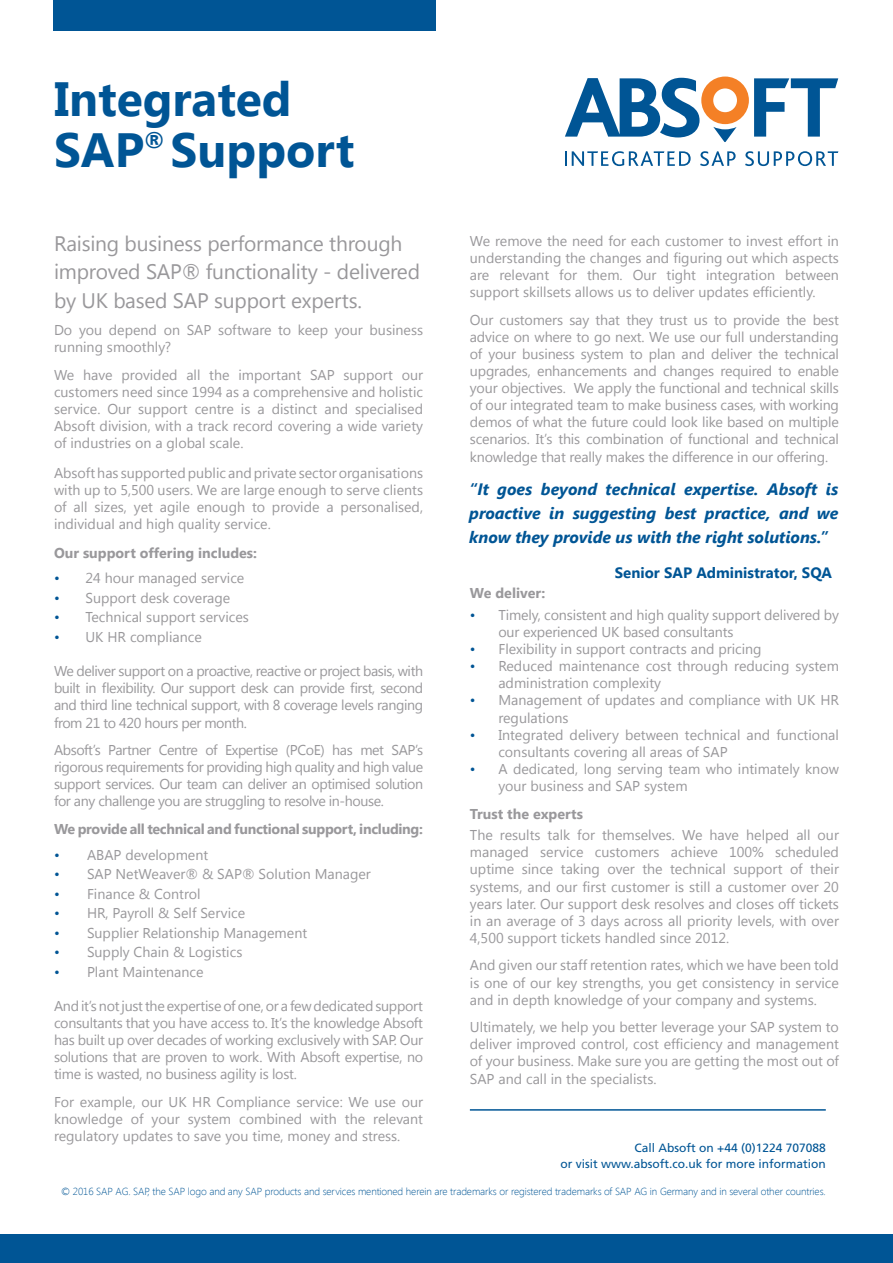
<style>
.page{position:relative;width:893px;height:1263px;background:#fff}
.page>*{position:absolute;margin:0;border:0;box-sizing:border-box;transform-origin:0 0}
.t1{font:700 48px "Segoe UI";color:#005595}
.t2{font:700 22.5px "Segoe UI";color:#005595}
.t3{font:21px/28.5px "Segoe UI";letter-spacing:-.01em;color:#99989b}
.t4{font:italic 700 16.5px/24px "Segoe UI";color:#005595;text-align:justify}
.t5{font:700 15px "Segoe UI";color:#005595}
.t6{font:14.25px/17.1px "Segoe UI";color:#99989b;text-align:justify}
.t7{font:700 14.25px "Segoe UI";color:#99989b}
.t8{font:700 14.25px "Segoe UI";letter-spacing:-.02em;color:#99989b}
.t9{font:12px/16px "Frutiger";color:#005595;text-align:right}
.t10{font:300 10.2px "Segoe UI";letter-spacing:-.01em;color:#005595}
.s1{color:#005595}
</style>
<div class="page">
<div style="left:0;top:1235px;width:893px;height:28px;background:#005595"></div>
<div style="left:53px;top:0;width:382px;height:31px;background:#005595"></div>
<hr style="left:470px;top:1109px;width:356px;height:2px;background:#005595">
<svg style="left:565px;top:77px;width:273px;height:65px"></svg>
<svg style="left:565px;top:151px;width:126px;height:15px"></svg>
<svg style="left:700px;top:151px;width:36px;height:15px"></svg>
<svg style="left:745px;top:151px;width:93px;height:15px"></svg>
<p class="t1" style="left:54px;top:64px;width:239px">Integrated</p>
<p class="t1" style="left:54px;top:115px;width:302px">SAP Support</p>
<p class="t2" style="left:145px;top:124px;width:21px">®</p>
<p class="t3" style="left:54px;top:228px;width:368px">Raising business performance through improved SAP® functionality - delivered by UK based SAP support experts.</p>
<p class="t6" style="left:54px;top:321px;width:371px">Do you depend on SAP software to keep your business running smoothly?</p>
<p class="t6" style="left:54px;top:366px;width:371px">We have provided all the important SAP support our customers need since 1994 as a comprehensive and holistic service. Our support centre is a distinct and specialised Absoft division, with a track record covering a wide variety of industries on a global scale.</p>
<p class="t6" style="left:54px;top:463px;width:371px">Absoft has supported public and private sector organisations with up to 5,500 users. We are large enough to serve clients of all sizes, yet agile enough to provide a personalised, individual and high quality service.</p>
<p class="t7" style="left:54px;top:543px;width:204px">Our support offering includes:</p>
<p class="t6" style="left:54px;top:569px;width:192px"><span class="s1">•</span> 24 hour managed service</p>
<p class="t6" style="left:54px;top:589px;width:178px"><span class="s1">•</span> Support desk coverage</p>
<p class="t6" style="left:54px;top:608px;width:196px"><span class="s1">•</span> Technical support services</p>
<p class="t6" style="left:54px;top:628px;width:149px"><span class="s1">•</span> UK HR compliance</p>
<p class="t6" style="left:54px;top:662px;width:371px">We deliver support on a proactive, reactive or project basis, with built in flexibility. Our support desk can provide first, second and third line technical support, with 8 coverage levels ranging from 21 to 420 hours per month.</p>
<p class="t6" style="left:54px;top:741px;width:371px">Absoft’s Partner Centre of Expertise (PCoE) has met SAP’s rigorous requirements for providing high quality and high value support services. Our team can deliver an optimised solution for any challenge you are struggling to resolve in-house.</p>
<p class="t8" style="left:54px;top:819px;width:371px">We provide all technical and functional support, including:</p>
<p class="t6" style="left:54px;top:845px;width:156px"><span class="s1">•</span> ABAP development</p>
<p class="t6" style="left:54px;top:865px;width:318px"><span class="s1">•</span> SAP NetWeaver® &amp; SAP® Solution Manager</p>
<p class="t6" style="left:54px;top:884px;width:148px"><span class="s1">•</span> Finance &amp; Control</p>
<p class="t6" style="left:54px;top:904px;width:193px"><span class="s1">•</span> HR, Payroll &amp; Self Service</p>
<p class="t6" style="left:54px;top:923px;width:255px"><span class="s1">•</span> Supplier Relationship Management</p>
<p class="t6" style="left:54px;top:943px;width:190px"><span class="s1">•</span> Supply Chain &amp; Logistics</p>
<p class="t6" style="left:54px;top:962px;width:151px"><span class="s1">•</span> Plant Maintenance</p>
<p class="t6" style="left:54px;top:996px;width:371px">And it’s not just the expertise of one, or a few dedicated support consultants that you have access to. It’s the knowledge Absoft has built up over decades of working exclusively with SAP. Our solutions that are proven to work. With Absoft expertise, no time is wasted, no business agility is lost.</p>
<p class="t6" style="left:54px;top:1092px;width:371px">For example, our UK HR Compliance service: We use our knowledge of your system combined with the relevant regulatory updates to save you time, money and stress.</p>
<p class="t6" style="left:470px;top:232px;width:371px">We remove the need for each customer to invest effort in understanding the changes and figuring out which aspects are relevant for them. Our tight integration between support skillsets allows us to deliver updates efficiently.</p>
<p class="t6" style="left:470px;top:310px;width:371px">Our customers say that they trust us to provide the best advice on where to go next. We use our full understanding of your business system to plan and deliver the technical upgrades, enhancements and changes required to enable your objectives. We apply the functional and technical skills of our integrated team to make business cases, with working demos of what the future could look like based on multiple scenarios. It’s this combination of functional and technical knowledge that really makes the difference in our offering.</p>
<p class="t4" style="left:469px;top:476px;width:371px">“It goes beyond technical expertise. Absoft is proactive in suggesting best practice, and we know they provide us with the right solutions.”</p>
<p class="t5" style="left:615px;top:561px;width:219px">Senior SAP Administrator, SQA</p>
<p class="t7" style="left:470px;top:583px;width:77px">We deliver:</p>
<p class="t6" style="left:498px;top:606px;width:342px;text-indent:-28px"><span class="s1">•</span> Timely, consistent and high quality support delivered by our experienced UK based consultants</p>
<p class="t6" style="left:470px;top:640px;width:293px"><span class="s1">•</span> Flexibility in support contracts and pricing</p>
<p class="t6" style="left:498px;top:657px;width:342px;text-indent:-28px"><span class="s1">•</span> Reduced maintenance cost through reducing system administration complexity</p>
<p class="t6" style="left:498px;top:691px;width:342px;text-indent:-28px"><span class="s1">•</span> Management of updates and compliance with UK HR regulations</p>
<p class="t6" style="left:498px;top:725px;width:342px;text-indent:-28px"><span class="s1">•</span> Integrated delivery between technical and functional consultants covering all areas of SAP</p>
<p class="t6" style="left:498px;top:760px;width:342px;text-indent:-28px"><span class="s1">•</span> A dedicated, long serving team who intimately know your business and SAP system</p>
<p class="t7" style="left:470px;top:803px;width:115px">Trust the experts</p>
<p class="t6" style="left:470px;top:826px;width:371px">The results talk for themselves. We have helped all our managed service customers achieve 100% scheduled uptime since taking over the technical support of their systems, and our first customer is still a customer over 20 years later. Our support desk resolves and closes off tickets in an average of 3 days across all priority levels, with over 4,500 support tickets handled since 2012.</p>
<p class="t6" style="left:470px;top:956px;width:371px">And given our staff retention rates, which we have been told is one of our key strengths, you get consistency in service and in depth knowledge of your company and systems.</p>
<p class="t6" style="left:470px;top:1018px;width:371px">Ultimately, we help you better leverage your SAP system to deliver improved control, cost efficiency and management of your business. Make sure you are getting the most out of SAP and call in the specialists.</p>
<p class="t9" style="left:560px;top:1140px;width:267px">Call Absoft on +44 (0)1224 707088<br>or visit www.absoft.co.uk for more information</p>
<p class="t10" style="left:61px;top:1184px;width:766px">© 2016 SAP AG. SAP, the SAP logo and any SAP products and services mentioned herein are trademarks or registered trademarks of SAP AG in Germany and in several other countries.</p>
</div>
